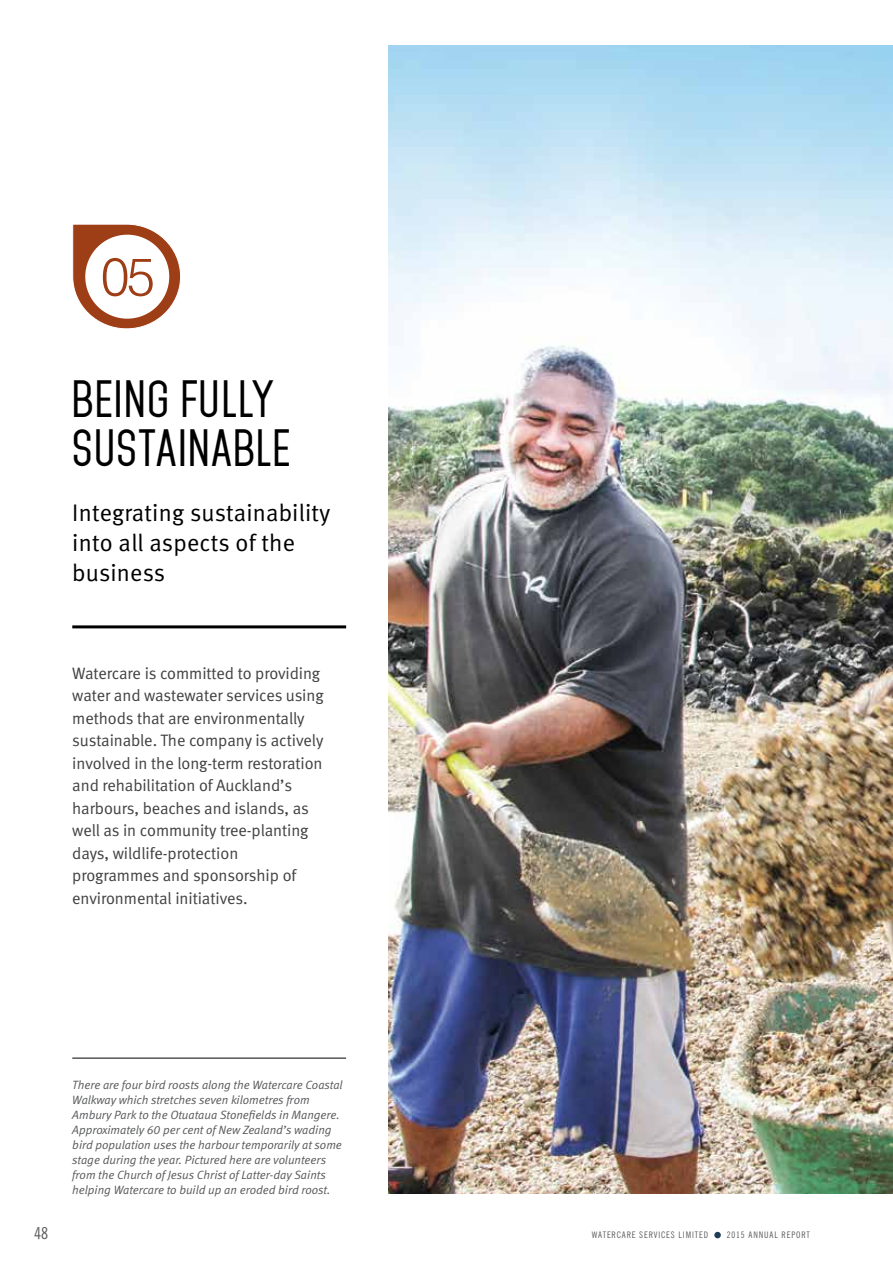
<style>
.page{position:relative;width:893px;height:1263px;background:#fff}
.page>*{position:absolute;margin:0;border:0;box-sizing:border-box;transform-origin:0 0}
.t1{font:300 53.4px "Swiss 721 BT";color:#9e3e16}
.t2{font:600 45px/49.5px "Mohave";letter-spacing:.03em;color:#000}
.t3{font:24px/30px "Meta Normal LF";letter-spacing:.01em;color:#000}
.t4{font:16.5px/22.5px "Meta Normal LF";letter-spacing:-.005em;color:#414042}
.t5{font:condensed 16.5px "News Gothic BT";color:#58595b}
.t6{font:italic 12px/15px "Meta Normal LF";color:#58595b}
.t7{font:condensed 9px "News Gothic BT";letter-spacing:.1em;color:#58595b}
</style>
<div class="page">
<div style="left:714px;top:1232px;width:7px;height:6px;background:#203d58;border-radius:50%"></div>
<img style="left:389px;top:46px;width:504px;height:1148px">
<hr style="left:72px;top:625px;width:274px;height:3px;background:#000">
<hr style="left:72px;top:1058px;width:274px;height:1px;background:#000">
<svg style="left:72px;top:224px;width:109px;height:105px"></svg>
<div style="left:85px;top:235px;width:84px;height:84px;background:#fff;border-radius:50%"></div>
<h1 class="t1" style="left:101px;top:244px;width:56px">05</h1>
<h2 class="t2" style="left:72px;top:375px;width:220px">BEING FULLY<br>SUSTAINABLE</h2>
<h3 class="t3" style="left:72px;top:497px;width:259px">Integrating sustainability into all aspects of the business</h3>
<p class="t4" style="left:72px;top:662px;width:253px">Watercare is committed to providing water and wastewater services using methods that are environmentally sustainable. The company is actively involved in the long-term restoration and rehabilitation of Auckland’s harbours, beaches and islands, as well as in community tree-planting days, wildlife-protection programmes and sponsorship of environmental initiatives.</p>
<p class="t6" style="left:72px;top:1077px;width:272px">There are four bird roosts along the Watercare Coastal Walkway which stretches seven kilometres from Ambury Park to the Otuataua Stonefields in Mangere.<br>Approximately 60 per cent of New Zealand’s wading bird population uses the harbour temporarily at some stage during the year. Pictured here are volunteers from the Church of Jesus Christ of Latter-day Saints helping Watercare to build up an eroded bird roost.</p>
<h3 class="t5" style="left:34px;top:1223px;width:16px">48</h3>
<p class="t7" style="left:592px;top:1229px;width:118px">WATERCARE SERVICES LIMITED</p>
<p class="t7" style="left:727px;top:1229px;width:85px">2015 ANNUAL REPORT</p>
</div>
